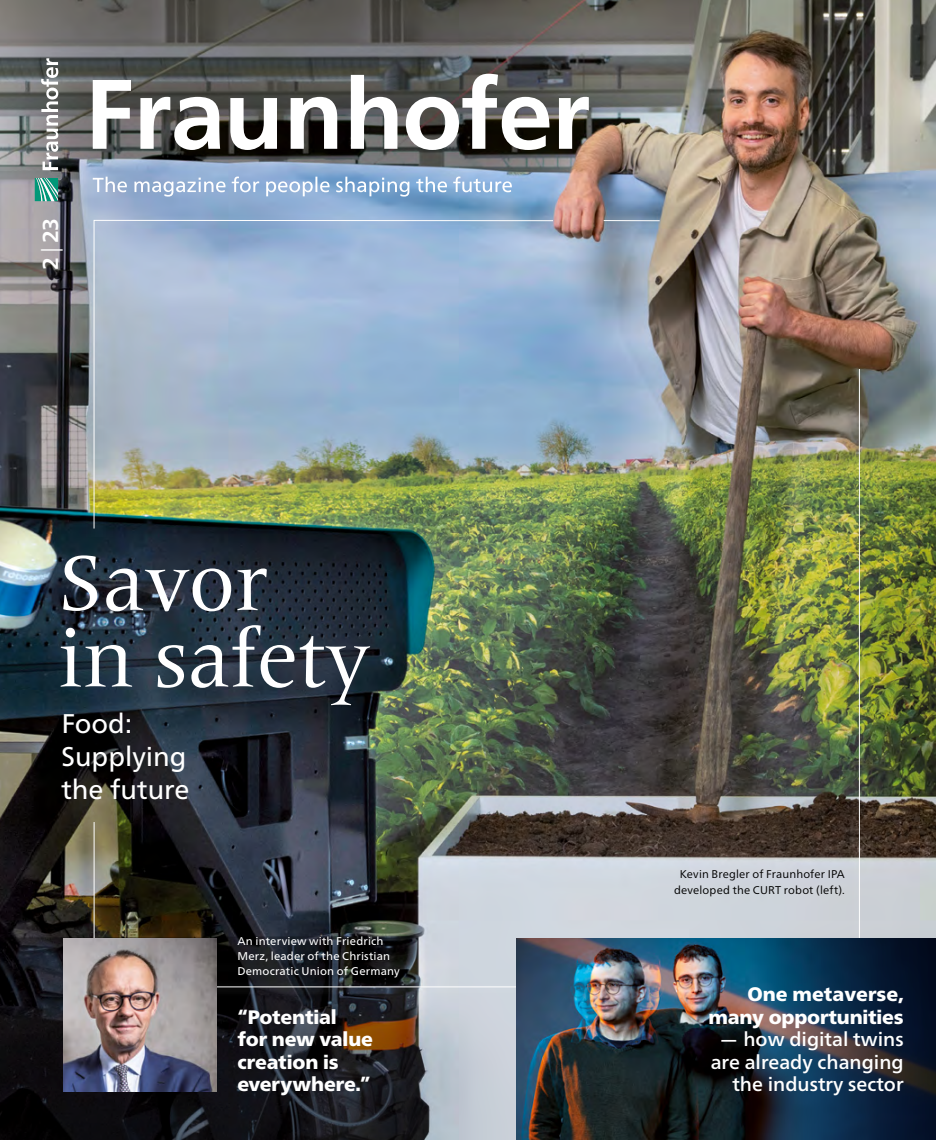
<style>
.page{position:relative;width:936px;height:1140px;background:#fff}
.page>*{position:absolute;margin:0;border:0;box-sizing:border-box;transform-origin:0 0}
.t1{font:81px/76.5px "Frutiger Serif LT Pro";color:#fff}
.t2{font:27px/33px "Frutiger Neue LT Pro";color:#fff}
.t3{font:700 21.6px "Frutiger Neue LT Pro";color:#fff}
.t4{font:900 19.5px/22.5px "Frutiger Neue LT Pro";letter-spacing:-.01em;color:#fff;text-align:right}
.t5{font:500 19.5px/22.5px "Frutiger Neue LT Pro";color:#fff;text-align:right}
.t6{font:11.25px/15px "Frutiger Neue LT Pro";letter-spacing:.015em;color:#fff}
.t7{font:11.25px/15px "Frutiger Neue LT Pro";letter-spacing:.015em;color:#000;text-align:center}
.s1{font-weight:300}
</style>
<div class="page">
<img style="left:0;top:0;width:935px;height:1140px">
<svg style="left:0;top:936px;width:429px;height:204px;background:#1d1b1e"></svg>
<div style="left:166px;top:361px;width:703px;height:635px;background:#fff;opacity:.75"></div>
<img style="left:173px;top:368px;width:687px;height:619px">
<svg style="left:93px;top:74px;width:495px;height:76px"></svg>
<svg style="left:35px;top:178px;width:23px;height:23px"></svg>
<svg style="left:41px;top:58px;width:17px;height:112px"></svg>
<div style="left:84px;top:211px;width:476px;height:325px;background:#fff;opacity:.75"></div>
<img style="left:93px;top:220px;width:461px;height:309px">
<div style="left:84px;top:814px;width:97px;height:182px;background:#fff;opacity:.75"></div>
<svg style="left:93px;top:821px;width:81px;height:117px;background:#332f1d"></svg>
<img style="left:64px;top:938px;width:153px;height:153px">
<div style="left:596px;top:211px;width:71px;height:19px;background:#fff;opacity:.75"></div>
<hr style="left:603px;top:220px;width:56px;height:1px;background:#fff">
<img style="left:516px;top:938px;width:236px;height:202px">
<svg style="left:752px;top:938px;width:183px;height:202px;background:#142d45"></svg>
<svg style="left:93px;top:176px;width:419px;height:21px;background:#9fbadb"></svg>
<p class="t3" style="left:38px;top:270px;width:54px;rotate:-90deg">2 <span class="s1">|</span> 23</p>
<h1 class="t1" style="left:58px;top:545px;width:313px">Savor<br>in safety</h1>
<h2 class="t2" style="left:61px;top:707px;width:130px">Food:<br>Supplying the future</h2>
<p class="t6" style="left:237px;top:933px;width:164px">An interview with Friedrich<br>Merz, leader of the Christian<br>Democratic Union of Germany</p>
<p class="t4" style="left:237px;top:1005px;width:137px;text-align:left">“Potential<br>for new value creation is everywhere.”</p>
<p class="t7" style="left:674px;top:867px;width:172px">Kevin Bregler of Fraunhofer IPA developed the CURT robot (left).</p>
<p class="t4" style="left:708px;top:983px;width:197px">One metaverse, many opportunities</p>
<p class="t5" style="left:710px;top:1028px;width:194px">— how digital twins are already changing the industry sector</p>
</div>
